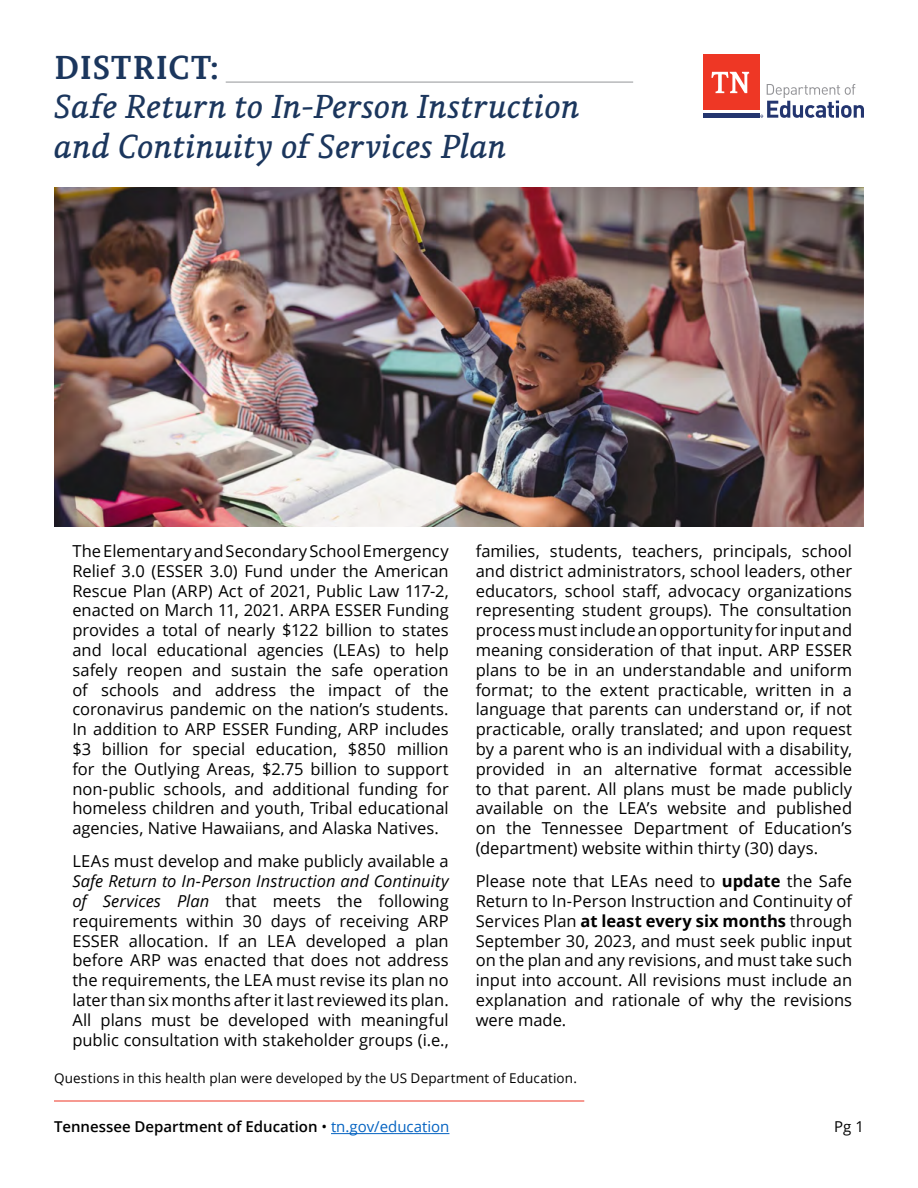
<style>
.page{position:relative;width:918px;height:1188px;background:#fff}
.page>*{position:absolute;margin:0;border:0;box-sizing:border-box;transform-origin:0 0}
.t1{font:italic 33px/39.6px "Permian Slab Serif Typeface";letter-spacing:-.01em;color:#1b365d}
.t2{font:700 33px "Permian Slab Serif Typeface";letter-spacing:.015em;color:#1b365d}
.t3{font:16.5px/19.8px "Open Sans";color:#000;text-align:justify}
.t4{font:600 15px "Open Sans";color:#000}
.t5{font:15px "Open Sans";color:#000}
.t6{font:13.5px "Open Sans";letter-spacing:.01em;color:#000}
.s1{font-style:italic}
.s2{font-weight:700}
.s3{font-weight:400}
.s4{font-weight:400;color:#0563c1}
</style>
<div class="page">
<hr style="left:331px;top:1133px;width:118px;height:1px;background:#0563c1">
<hr style="left:54px;top:1101px;width:530px;height:1px;background:#ee3524">
<img style="left:54px;top:187px;width:810px;height:339px">
<div style="left:703px;top:54px;width:56px;height:57px;background:#ee3725"></div>
<div style="left:703px;top:113px;width:56px;height:5px;background:#23356f"></div>
<svg style="left:711px;top:72px;width:38px;height:21px"></svg>
<svg style="left:760px;top:84px;width:104px;height:34px"></svg>
<hr style="left:226px;top:82px;width:407px;height:1px;background:#939598">
<h1 class="t2" style="left:54px;top:40px;width:166px">DISTRICT:</h1>
<h1 class="t1" style="left:54px;top:85px;width:527px">Safe Return to In-Person Instruction and Continuity of Services Plan</h1>
<p class="t3" style="left:72px;top:541px;width:378px">The Elementary and Secondary School Emergency Relief 3.0 (ESSER 3.0) Fund under the American Rescue Plan (ARP) Act of 2021, Public Law 117-2, enacted on March 11, 2021. ARPA ESSER Funding provides a total of nearly $122 billion to states and local educational agencies (LEAs) to help safely reopen and sustain the safe operation of schools and address the impact of the coronavirus pandemic on the nation’s students.<br>In addition to ARP ESSER Funding, ARP includes $3 billion for special education, $850 million for the Outlying Areas, $2.75 billion to support non-public schools, and additional funding for homeless children and youth, Tribal educational agencies, Native Hawaiians, and Alaska Natives.</p>
<p class="t3" style="left:72px;top:851px;width:378px">LEAs must develop and make publicly available a</p>
<p class="t3" style="left:72px;top:871px;width:378px"><span class="s1">Safe Return to In-Person Instruction and Continuity of Services Plan</span> that meets the following requirements within 30 days of receiving ARP ESSER allocation. If an LEA developed a plan before ARP was enacted that does not address the requirements, the LEA must revise its plan no later than six months after it last reviewed its plan.<br>All plans must be developed with meaningful public consultation with stakeholder groups (i.e.,</p>
<p class="t3" style="left:476px;top:541px;width:378px">families, students, teachers, principals, school and district administrators, school leaders, other educators, school staff, advocacy organizations representing student groups). The consultation process must include an opportunity for input and meaning consideration of that input. ARP ESSER plans to be in an understandable and uniform format; to the extent practicable, written in a language that parents can understand or, if not practicable, orally translated; and upon request by a parent who is an individual with a disability, provided in an alternative format accessible to that parent. All plans must be made publicly available on the LEA’s website and published on the Tennessee Department of Education’s (department) website within thirty (30) days.</p>
<p class="t3" style="left:476px;top:871px;width:378px">Please note that LEAs need to <span class="s2">update</span> the Safe Return to In-Person Instruction and Continuity of Services Plan <span class="s2">at least every six months</span> through September 30, 2023, and must seek public input on the plan and any revisions, and must take such input into account. All revisions must include an explanation and rationale of why the revisions were made.</p>
<p class="t6" style="left:54px;top:1069px;width:525px">Questions in this health plan were developed by the US Department of Education.</p>
<p class="t4" style="left:54px;top:1117px;width:397px">Tennessee Department of Education <span class="s3">•</span> <span class="s4">tn.gov/education</span></p>
<p class="t5" style="left:834px;top:1117px;width:31px">Pg 1</p>
</div>
